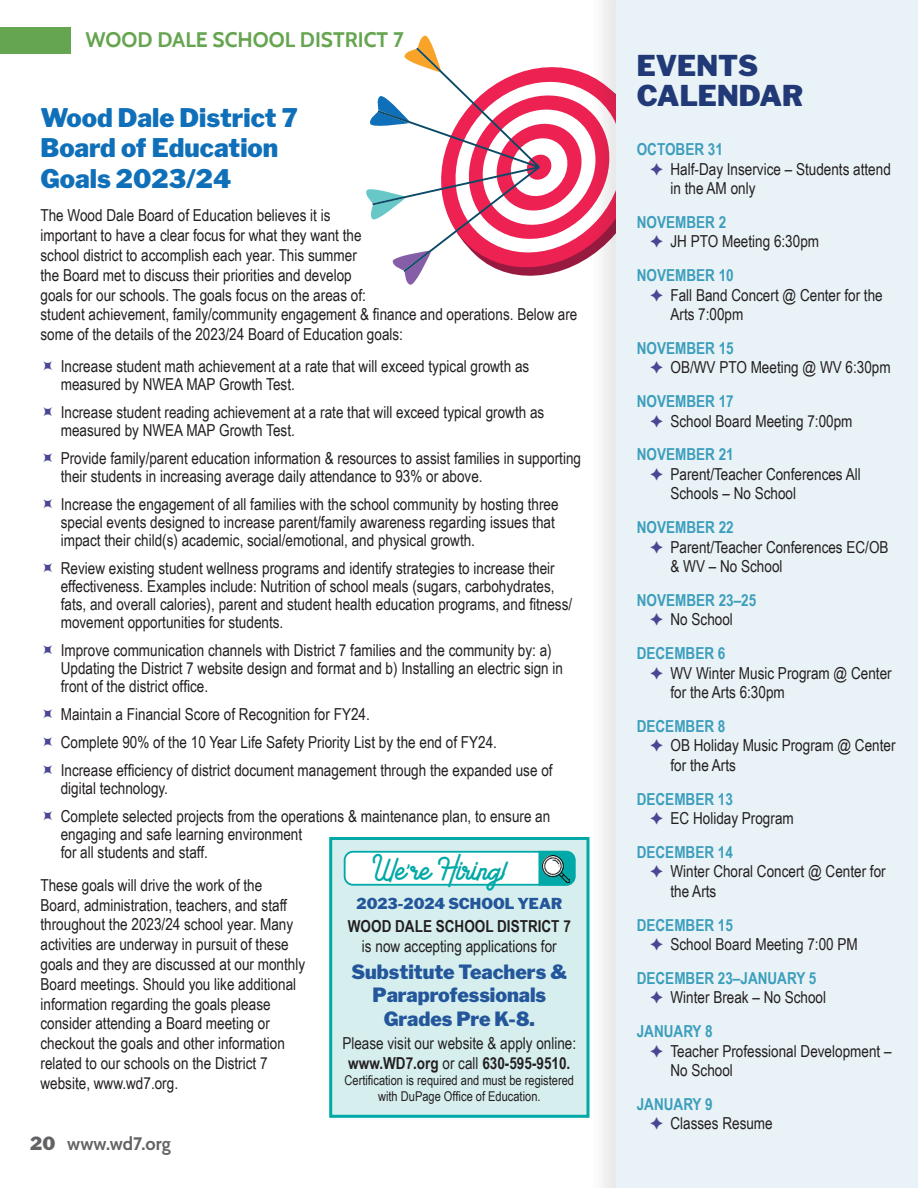
<style>
.page{position:relative;width:918px;height:1188px;background:#fff}
.page>*{position:absolute;margin:0;border:0;box-sizing:border-box;transform-origin:0 0}
.t1{font:33.3px "American Lemon";color:#00a9a7}
.t2{font:900 28.5px/30px "Libre Franklin";color:#213a77}
.t3{font:900 25.5px/30.6px "Libre Franklin";color:#0f70b9}
.t4{font:700 21px "Cabin";color:#65a54f}
.t5{font:900 19.5px/23.4px "Libre Franklin";color:#23569a;text-align:center}
.t6{font:700 18px "Cabin";color:#636366}
.t7{font:900 18px "Libre Franklin";color:#636366}
.t8{font:16.5px/19.8px "Arial Narrow";color:#231f20}
.t9{font:700 16.5px "Arial Narrow";color:#3c9ebd}
.t10{font:700 16.5px "Arial Narrow";color:#231f20}
.t11{font:900 15px "Libre Franklin";color:#23569a}
.t12{font:13.5px/16.2px "Arial Narrow";color:#231f20;text-align:center}
.s1{font-weight:700}
.s2{font-weight:400}
.s3{color:#494793}
</style>
<div class="page">
<svg style="left:366px;top:36px;width:222px;height:249px"></svg>
<div style="left:0;top:27px;width:71px;height:27px;background:#65a54f"></div>
<div style="left:588px;top:0;width:330px;height:1188px;background:#231f20;opacity:.1"></div>
<div style="left:616px;top:0;width:302px;height:1188px;background:#e9f2f6"></div>
<div style="left:331px;top:838px;width:257px;height:278px;background:#d6eeee"></div>
<div style="left:329px;top:837px;width:261px;height:281px;border:3px solid #00a9a7"></div>
<div style="left:345px;top:852px;width:230px;height:33px;background:#fff;border-radius:8px"></div>
<div style="left:344px;top:851px;width:231px;height:35px;border:2px solid #00a9a7;border-radius:8px"></div>
<svg style="left:538px;top:850px;width:38px;height:36px"></svg>
<img style="left:542px;top:855px;width:27px;height:27px">
<p class="t4" style="left:86px;top:23px;width:320px">WOOD DALE SCHOOL DISTRICT 7</p>
<p class="t3" style="left:40px;top:102px;width:259px">Wood Dale District 7<br>Board of Education<br>Goals 2023/24</p>
<p class="t8" style="left:40px;top:205px;width:538px">The Wood Dale Board of Education believes it is<br>important to have a clear focus for what they want the<br>school district to accomplish each year. This summer<br>the Board met to discuss their priorities and develop<br>goals for our schools. The goals focus on the areas of:<br>student achievement, family/community engagement &amp; finance and operations. Below are some of the details of the 2023/24 Board of Education goals:</p>
<p class="t8" style="left:61px;top:356px;width:470px;line-height:18px">Increase student math achievement at a rate that will exceed typical growth as measured by NWEA MAP Growth Test.</p>
<p class="t8" style="left:61px;top:402px;width:485px;line-height:18px">Increase student reading achievement at a rate that will exceed typical growth as measured by NWEA MAP Growth Test.</p>
<p class="t8" style="left:61px;top:448px;width:522px;line-height:18px">Provide family/parent education information &amp; resources to assist families in supporting their students in increasing average daily attendance to 93% or above.</p>
<p class="t8" style="left:61px;top:494px;width:499px;line-height:18px">Increase the engagement of all families with the school community by hosting three special events designed to increase parent/family awareness regarding issues that impact their child(s) academic, social/emotional, and physical growth.</p>
<p class="t8" style="left:61px;top:558px;width:513px;line-height:18px">Review existing student wellness programs and identify strategies to increase their effectiveness. Examples include: Nutrition of school meals (sugars, carbohydrates, fats, and overall calories), parent and student health education programs, and fitness/ movement opportunities for students.</p>
<p class="t8" style="left:61px;top:640px;width:504px;line-height:18px">Improve communication channels with District 7 families and the community by: a)<br>Updating the District 7 website design and format and b) Installing an electric sign in front of the district office.</p>
<p class="t8" style="left:61px;top:703px;width:311px">Maintain a Financial Score of Recognition for FY24.</p>
<p class="t8" style="left:61px;top:731px;width:438px">Complete 90% of the 10 Year Life Safety Priority List by the end of FY24.</p>
<p class="t8" style="left:61px;top:760px;width:493px;line-height:18px">Increase efficiency of district document management through the expanded use of digital technology.</p>
<p class="t8" style="left:61px;top:806px;width:491px;line-height:18px">Complete selected projects from the operations &amp; maintenance plan, to ensure an engaging and safe learning environment<br>for all students and staff.</p>
<p class="t8" style="left:40px;top:875px;width:266px">These goals will drive the work of the Board, administration, teachers, and staff throughout the 2023/24 school year. Many activities are underway in pursuit of these goals and they are discussed at our monthly Board meetings. Should you like additional information regarding the goals please consider attending a Board meeting or checkout the goals and other information related to our schools on the District 7 website, www.wd7.org.</p>
<p class="t1" style="left:374px;top:847px;width:136px">We're Hiring!</p>
<p class="t11" style="left:357px;top:894px;width:207px">2023-2024 SCHOOL YEAR</p>
<p class="t8" style="left:348px;top:916px;width:225px;text-align:center"><span class="s1">WOOD DALE SCHOOL DISTRICT 7 </span>is now accepting applications for</p>
<p class="t5" style="left:351px;top:960px;width:217px">Substitute Teachers &amp;</p>
<p class="t5" style="left:373px;top:984px;width:175px">Paraprofessionals<br>Grades Pre K-8.</p>
<p class="t8" style="left:342px;top:1033px;width:235px">Please visit our website &amp; apply online:</p>
<p class="t10" style="left:348px;top:1051px;width:224px">www.WD7.org <span class="s2">or call</span> 630-595-9510.</p>
<p class="t12" style="left:345px;top:1072px;width:231px">Certification is required and must be registered with DuPage Office of Education.</p>
<p class="t7" style="left:30px;top:1133px;width:27px">20</p>
<p class="t6" style="left:67px;top:1129px;width:105px">www.wd7.org</p>
<p class="t2" style="left:637px;top:51px;width:168px">EVENTS<br>CALENDAR</p>
<p class="t9" style="left:637px;top:136px;width:88px">OCTOBER 31</p>
<p class="t8" style="left:670px;top:158px;width:222px;text-indent:-20px"><span class="s3">✦</span> Half-Day Inservice – Students attend in the AM only</p>
<p class="t9" style="left:637px;top:209px;width:91px">NOVEMBER 2</p>
<p class="t8" style="left:650px;top:231px;width:170px"><span class="s3">✦</span> JH PTO Meeting 6:30pm</p>
<p class="t9" style="left:637px;top:262px;width:98px">NOVEMBER 10</p>
<p class="t8" style="left:670px;top:284px;width:214px;text-indent:-20px"><span class="s3">✦</span> Fall Band Concert @ Center for the<br>Arts 7:00pm</p>
<p class="t9" style="left:637px;top:335px;width:98px">NOVEMBER 15</p>
<p class="t8" style="left:650px;top:357px;width:242px"><span class="s3">✦</span> OB/WV PTO Meeting @ WV 6:30pm</p>
<p class="t9" style="left:637px;top:388px;width:98px">NOVEMBER 17</p>
<p class="t8" style="left:650px;top:410px;width:204px"><span class="s3">✦</span> School Board Meeting 7:00pm</p>
<p class="t9" style="left:637px;top:442px;width:98px">NOVEMBER 21</p>
<p class="t8" style="left:670px;top:463px;width:192px;text-indent:-20px"><span class="s3">✦</span> Parent/Teacher Conferences All<br>Schools – No School</p>
<p class="t9" style="left:637px;top:514px;width:98px">NOVEMBER 22</p>
<p class="t8" style="left:670px;top:536px;width:220px;text-indent:-20px"><span class="s3">✦</span> Parent/Teacher Conferences EC/OB &amp; WV – No School</p>
<p class="t9" style="left:637px;top:587px;width:121px">NOVEMBER 23–25</p>
<p class="t8" style="left:650px;top:609px;width:84px"><span class="s3">✦</span> No School</p>
<p class="t9" style="left:637px;top:640px;width:90px">DECEMBER 6</p>
<p class="t8" style="left:670px;top:662px;width:223px;text-indent:-20px"><span class="s3">✦</span> WV Winter Music Program @ Center for the Arts 6:30pm</p>
<p class="t9" style="left:637px;top:713px;width:90px">DECEMBER 8</p>
<p class="t8" style="left:670px;top:735px;width:227px;text-indent:-20px"><span class="s3">✦</span> OB Holiday Music Program @ Center for the Arts</p>
<p class="t9" style="left:637px;top:786px;width:98px">DECEMBER 13</p>
<p class="t8" style="left:650px;top:808px;width:145px"><span class="s3">✦</span> EC Holiday Program</p>
<p class="t9" style="left:637px;top:839px;width:98px">DECEMBER 14</p>
<p class="t8" style="left:670px;top:861px;width:217px;text-indent:-20px"><span class="s3">✦</span> Winter Choral Concert @ Center for the Arts</p>
<p class="t9" style="left:637px;top:912px;width:98px">DECEMBER 15</p>
<p class="t8" style="left:650px;top:934px;width:209px"><span class="s3">✦</span> School Board Meeting 7:00 PM</p>
<p class="t9" style="left:637px;top:965px;width:181px">DECEMBER 23–JANUARY 5</p>
<p class="t8" style="left:650px;top:987px;width:177px"><span class="s3">✦</span> Winter Break – No School</p>
<p class="t9" style="left:637px;top:1018px;width:77px">JANUARY 8</p>
<p class="t8" style="left:670px;top:1040px;width:223px;text-indent:-20px"><span class="s3">✦</span> Teacher Professional Development –<br>No School</p>
<p class="t9" style="left:637px;top:1091px;width:77px">JANUARY 9</p>
<p class="t8" style="left:650px;top:1113px;width:124px"><span class="s3">✦</span> Classes Resume</p>
</div>
